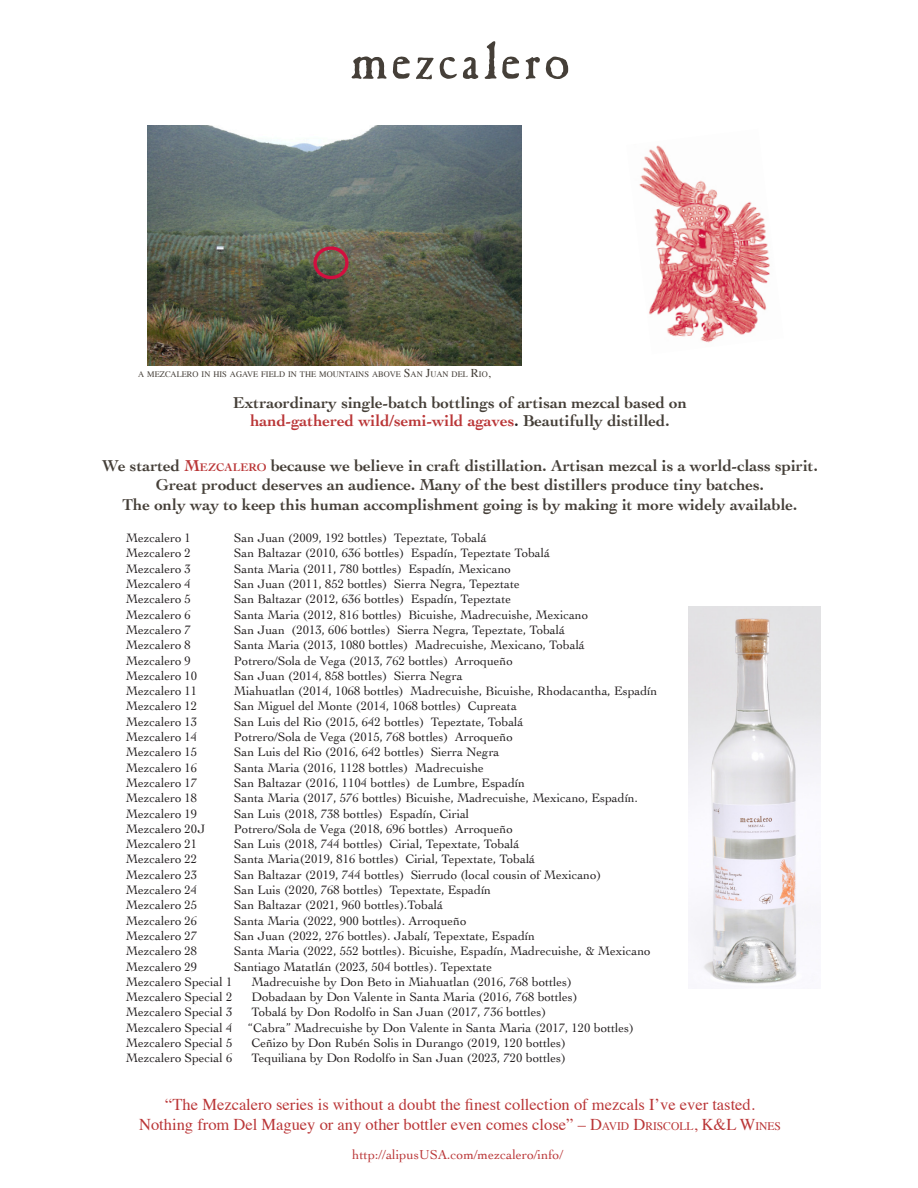
<style>
.page{position:relative;width:918px;height:1188px;background:#fff}
.page>*{position:absolute;margin:0;border:0;box-sizing:border-box;transform-origin:0 0}
.t1{font:54px "Caslon Antique";letter-spacing:.05em;color:#453f38}
.t2{font:700 16.5px "Cochin";color:#453f38}
.t3{font:16.5px "Times";color:#ba3637}
.t4{font:700 16.5px "Cochin";color:#ba3637}
.t5{font:13.5px "Cochin";color:#ba3637}
.t6{font:12.75px "Cochin";color:#231f20}
.t7{font:8.4px "Times";color:#453f38}
.s1{font-size:12px}
.s2{font-style:inherit}
.s3{color:#231f20}
.s4{color:#453f38}
.s5{color:#ba3637}
.s6{font-size:11.55px;color:#ba3637}
.s7{font-size:11.55px}
</style>
<div class="page">
<img style="left:639px;top:145px;width:131px;height:198px">
<img style="left:147px;top:125px;width:375px;height:240px">
<div style="left:313px;top:246px;width:36px;height:33px;border:3px solid #d10f3f;border-radius:50%"></div>
<img style="left:688px;top:607px;width:132px;height:377px">
<p class="t1" style="left:350px;top:37px;width:221px">mezcalero</p>
<p class="t7" style="left:138px;top:367px;width:354px">A MEZCALERO IN HIS AGAVE FIELD IN THE MOUNTAINS ABOVE <span class="s1">S</span>AN <span class="s1">J</span>UAN DEL <span class="s1">R</span>IO<span class="s1">,</span></p>
<p class="t2" style="left:233px;top:391px;width:455px"><span class="s2">E</span>xtraordinary single-batch bottlings of artisan mezcal based on</p>
<p class="t4" style="left:250px;top:410px;width:421px">hand-gathered wild/semi-wild agaves<span class="s3">.</span> <span class="s4">Beautifully distilled.</span></p>
<p class="t2" style="left:102px;top:454px;width:717px">We started <span class="s5">M</span><span class="s6">EZCALERO</span> because we believe in craft distillation. Artisan mezcal is a world-class spirit.</p>
<p class="t2" style="left:156px;top:474px;width:610px">Great product deserves an audience. Many of the best distillers produce tiny batches.</p>
<p class="t2" style="left:123px;top:493px;width:676px">The only way to keep this human accomplishment going is by making it more widely available.</p>
<p class="t6" style="left:126px;top:529px;width:67px">Mezcalero 1</p>
<p class="t6" style="left:234px;top:529px;width:254px">San Juan (2009, 192 bottles) Tepeztate, Tobalá</p>
<p class="t6" style="left:126px;top:545px;width:67px">Mezcalero 2</p>
<p class="t6" style="left:234px;top:545px;width:318px">San Baltazar (2010, 636 bottles) Espadín, Tepeztate Tobalá</p>
<p class="t6" style="left:126px;top:560px;width:67px">Mezcalero 3</p>
<p class="t6" style="left:234px;top:560px;width:279px">Santa Maria (2011, 780 bottles) Espadín, Mexicano</p>
<p class="t6" style="left:126px;top:575px;width:67px">Mezcalero 4</p>
<p class="t6" style="left:234px;top:575px;width:287px">San Juan (2011, 852 bottles) Sierra Negra, Tepeztate</p>
<p class="t6" style="left:126px;top:591px;width:67px">Mezcalero 5</p>
<p class="t6" style="left:234px;top:591px;width:279px">San Baltazar (2012, 636 bottles) Espadín, Tepeztate</p>
<p class="t6" style="left:126px;top:606px;width:67px">Mezcalero 6</p>
<p class="t6" style="left:234px;top:606px;width:356px">Santa Maria (2012, 816 bottles) Bicuishe, Madrecuishe, Mexicano</p>
<p class="t6" style="left:126px;top:621px;width:67px">Mezcalero 7</p>
<p class="t6" style="left:234px;top:621px;width:333px">San Juan (2013, 606 bottles) Sierra Negra, Tepeztate, Tobalá</p>
<p class="t6" style="left:126px;top:636px;width:67px">Mezcalero 8</p>
<p class="t6" style="left:234px;top:636px;width:352px">Santa Maria (2013, 1080 bottles) Madrecuishe, Mexicano, Tobalá</p>
<p class="t6" style="left:126px;top:652px;width:67px">Mezcalero 9</p>
<p class="t6" style="left:234px;top:652px;width:280px">Potrero/Sola de Vega (2013, 762 bottles) Arroqueño</p>
<p class="t6" style="left:126px;top:667px;width:73px">Mezcalero 10</p>
<p class="t6" style="left:234px;top:667px;width:230px">San Juan (2014, 858 bottles) Sierra Negra</p>
<p class="t6" style="left:126px;top:682px;width:73px">Mezcalero 11</p>
<p class="t6" style="left:234px;top:682px;width:425px">Miahuatlan (2014, 1068 bottles) Madrecuishe, Bicuishe, Rhodacantha, Espadín</p>
<p class="t6" style="left:126px;top:698px;width:73px">Mezcalero 12</p>
<p class="t6" style="left:234px;top:698px;width:284px">San Miguel del Monte (2014, 1068 bottles) Cupreata</p>
<p class="t6" style="left:126px;top:713px;width:73px">Mezcalero 13</p>
<p class="t6" style="left:234px;top:713px;width:291px">San Luis del Rio (2015, 642 bottles) Tepeztate, Tobalá</p>
<p class="t6" style="left:126px;top:728px;width:73px">Mezcalero 14</p>
<p class="t6" style="left:234px;top:728px;width:280px">Potrero/Sola de Vega (2015, 768 bottles) Arroqueño</p>
<p class="t6" style="left:126px;top:744px;width:73px">Mezcalero 15</p>
<p class="t6" style="left:234px;top:744px;width:267px">San Luis del Rio (2016, 642 bottles) Sierra Negra</p>
<p class="t6" style="left:126px;top:759px;width:73px">Mezcalero 16</p>
<p class="t6" style="left:234px;top:759px;width:251px">Santa Maria (2016, 1128 bottles) Madrecuishe</p>
<p class="t6" style="left:126px;top:774px;width:73px">Mezcalero 17</p>
<p class="t6" style="left:234px;top:774px;width:293px">San Baltazar (2016, 1104 bottles) de Lumbre, Espadín</p>
<p class="t6" style="left:126px;top:789px;width:73px">Mezcalero 18</p>
<p class="t6" style="left:234px;top:789px;width:406px">Santa Maria (2017, 576 bottles) Bicuishe, Madrecuishe, Mexicano, Espadín.</p>
<p class="t6" style="left:126px;top:805px;width:73px">Mezcalero 19</p>
<p class="t6" style="left:234px;top:805px;width:237px">San Luis (2018, 738 bottles) Espadín, Cirial</p>
<p class="t6" style="left:126px;top:820px;width:81px">Mezcalero 20J</p>
<p class="t6" style="left:234px;top:820px;width:280px">Potrero/Sola de Vega (2018, 696 bottles) Arroqueño</p>
<p class="t6" style="left:126px;top:835px;width:73px">Mezcalero 21</p>
<p class="t6" style="left:234px;top:835px;width:287px">San Luis (2018, 744 bottles) Cirial, Tepextate, Tobalá</p>
<p class="t6" style="left:126px;top:851px;width:73px">Mezcalero 22</p>
<p class="t6" style="left:234px;top:851px;width:303px">Santa Maria(2019, 816 bottles) Cirial, Tepextate, Tobalá</p>
<p class="t6" style="left:126px;top:866px;width:73px">Mezcalero 23</p>
<p class="t6" style="left:234px;top:866px;width:369px">San Baltazar (2019, 744 bottles) Sierrudo (local cousin of Mexicano)</p>
<p class="t6" style="left:126px;top:881px;width:73px">Mezcalero 24</p>
<p class="t6" style="left:234px;top:881px;width:259px">San Luis (2020, 768 bottles) Tepextate, Espadín</p>
<p class="t6" style="left:126px;top:897px;width:73px">Mezcalero 25</p>
<p class="t6" style="left:234px;top:897px;width:211px">San Baltazar (2021, 960 bottles).Tobalá</p>
<p class="t6" style="left:126px;top:912px;width:73px">Mezcalero 26</p>
<p class="t6" style="left:234px;top:912px;width:234px">Santa Maria (2022, 900 bottles). Arroqueño</p>
<p class="t6" style="left:126px;top:927px;width:73px">Mezcalero 27</p>
<p class="t6" style="left:234px;top:927px;width:303px">San Juan (2022, 276 bottles). Jabalí, Tepextate, Espadín</p>
<p class="t6" style="left:126px;top:942px;width:73px">Mezcalero 28</p>
<p class="t6" style="left:234px;top:942px;width:418px">Santa Maria (2022, 552 bottles). Bicuishe, Espadín, Madrecuishe, &amp; Mexicano</p>
<p class="t6" style="left:126px;top:958px;width:73px">Mezcalero 29</p>
<p class="t6" style="left:234px;top:958px;width:260px">Santiago Matatlán (2023, 504 bottles). Tepextate</p>
<p class="t6" style="left:126px;top:973px;width:108px">Mezcalero Special 1</p>
<p class="t6" style="left:252px;top:973px;width:322px">Madrecuishe by Don Beto in Miahuatlan (2016, 768 bottles)</p>
<p class="t6" style="left:126px;top:988px;width:108px">Mezcalero Special 2</p>
<p class="t6" style="left:252px;top:988px;width:328px">Dobadaan by Don Valente in Santa Maria (2016, 768 bottles)</p>
<p class="t6" style="left:126px;top:1004px;width:108px">Mezcalero Special 3</p>
<p class="t6" style="left:252px;top:1004px;width:296px">Tobalá by Don Rodolfo in San Juan (2017, 736 bottles)</p>
<p class="t6" style="left:126px;top:1019px;width:108px">Mezcalero Special 4</p>
<p class="t6" style="left:248px;top:1019px;width:387px">“Cabra” Madrecuishe by Don Valente in Santa Maria (2017, 120 bottles)</p>
<p class="t6" style="left:126px;top:1034px;width:108px">Mezcalero Special 5</p>
<p class="t6" style="left:252px;top:1034px;width:316px">Ceñizo by Don Rubén Solis in Durango (2019, 120 bottles)</p>
<p class="t6" style="left:126px;top:1050px;width:108px">Mezcalero Special 6</p>
<p class="t6" style="left:252px;top:1050px;width:316px">Tequiliana by Don Rodolfo in San Juan (2023, 720 bottles)</p>
<p class="t3" style="left:165px;top:1089px;width:591px">“The Mezcalero series is without a doubt the finest collection of mezcals I’ve ever tasted.</p>
<p class="t3" style="left:139px;top:1109px;width:643px">Nothing from Del Maguey or any other bottler even comes close” – <span class="s2">D</span><span class="s7">AVID</span> <span class="s2">D</span><span class="s7">RISCOLL</span><span class="s2">, K&amp;L W</span><span class="s7">INES</span></p>
<p class="t5" style="left:352px;top:1145px;width:212px">http://alipusUSA.com/mezcalero/info/</p>
</div>
